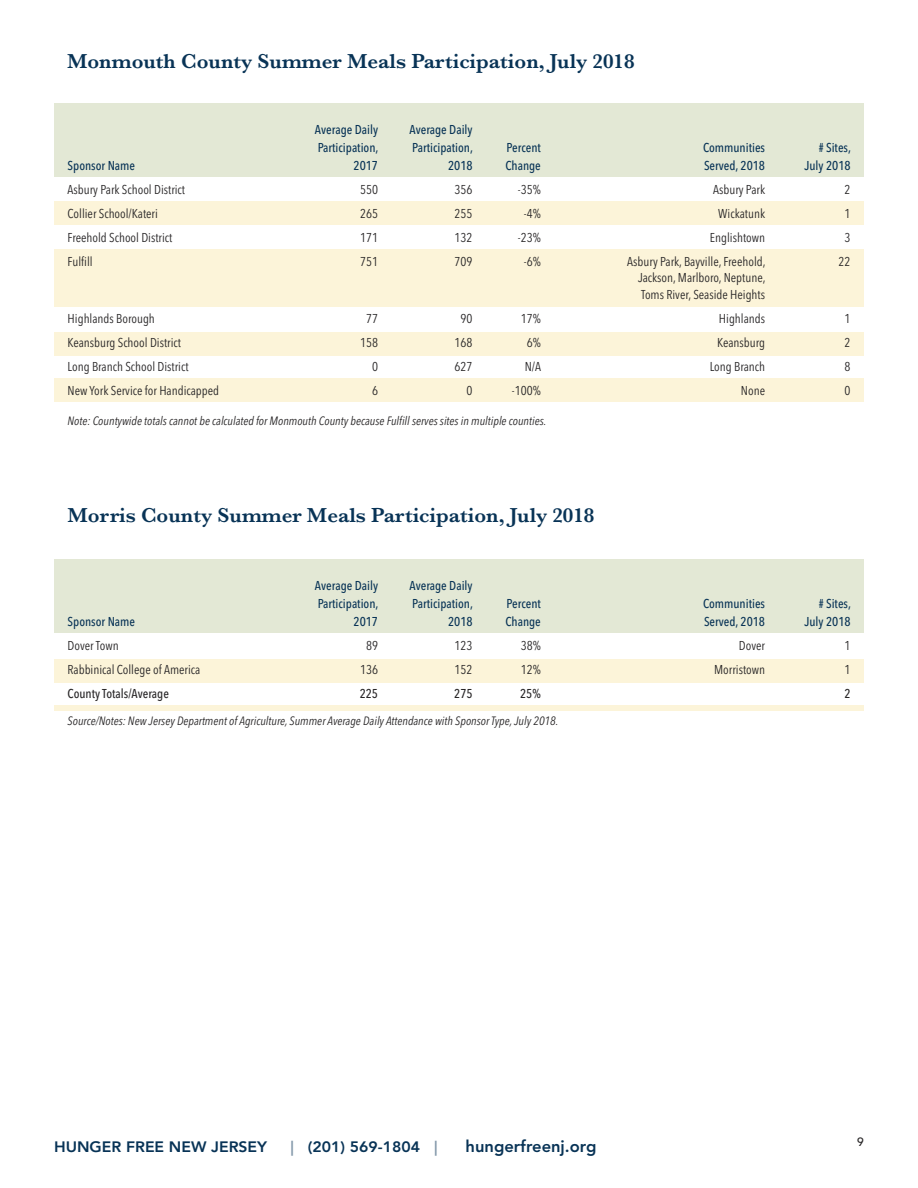
<style>
.page{position:relative;width:918px;height:1188px;background:#fff}
.page>*{position:absolute;margin:0;border:0;box-sizing:border-box;transform-origin:0 0}
.t1{font:600 21px "Baskerville";color:#083356}
.t2{font:800 16.5px "Avenir";color:#083356}
.t3{font:800 15px "Avenir";color:#083356;scale:1.05 1}
.t4{font:12.75px/16.5px "Avenir Next Condensed";color:#272526}
.t5{font:500 12.75px "Avenir Next Condensed";color:#083356}
.t6{font:500 12.75px "Avenir Next Condensed";color:#272526}
.t7{font:italic 12px "Avenir Next Condensed";color:#272526}
.t8{font:500 12px "Avenir";color:#272526}
.s1{color:#8499ab}
</style>
<div class="page">
<div style="left:54px;top:103px;width:810px;height:74px;background:#e3e8d5"></div>
<div style="left:54px;top:201px;width:810px;height:24px;background:#fcf4d9"></div>
<div style="left:54px;top:249px;width:810px;height:58px;background:#fcf4d9"></div>
<div style="left:54px;top:332px;width:810px;height:24px;background:#fcf4d9"></div>
<div style="left:54px;top:378px;width:810px;height:24px;background:#fcf4d9"></div>
<div style="left:54px;top:559px;width:810px;height:74px;background:#e3e8d5"></div>
<div style="left:54px;top:659px;width:810px;height:24px;background:#fcf4d9"></div>
<div style="left:54px;top:705px;width:810px;height:6px;background:#fcf4d9"></div>
<h1 class="t1" style="left:67px;top:47px;width:569px">Monmouth County Summer Meals Participation, July 2018</h1>
<p class="t5" style="left:315px;top:122px;width:65px">Average Daily</p>
<p class="t5" style="left:409px;top:122px;width:65px">Average Daily</p>
<p class="t5" style="left:318px;top:140px;width:62px">Participation,</p>
<p class="t5" style="left:412px;top:140px;width:62px">Participation,</p>
<p class="t5" style="left:507px;top:140px;width:36px">Percent</p>
<p class="t5" style="left:703px;top:140px;width:64px">Communities</p>
<p class="t5" style="left:819px;top:140px;width:34px"># Sites,</p>
<p class="t5" style="left:68px;top:158px;width:69px">Sponsor Name</p>
<p class="t5" style="left:354px;top:158px;width:26px">2017</p>
<p class="t5" style="left:448px;top:158px;width:26px">2018</p>
<p class="t5" style="left:505px;top:158px;width:37px">Change</p>
<p class="t5" style="left:704px;top:158px;width:63px">Served, 2018</p>
<p class="t5" style="left:804px;top:158px;width:48px">July 2018</p>
<p class="t4" style="left:68px;top:180px;width:119px">Asbury Park School District</p>
<p class="t4" style="left:360px;top:180px;width:19px">550</p>
<p class="t4" style="left:455px;top:180px;width:19px">356</p>
<p class="t4" style="left:518px;top:180px;width:24px">-35%</p>
<p class="t4" style="left:713px;top:180px;width:53px">Asbury Park</p>
<p class="t4" style="left:845px;top:180px;width:7px">2</p>
<p class="t4" style="left:68px;top:204px;width:92px">Collier School/Kateri</p>
<p class="t4" style="left:360px;top:204px;width:19px">265</p>
<p class="t4" style="left:455px;top:204px;width:19px">255</p>
<p class="t4" style="left:524px;top:204px;width:18px">-4%</p>
<p class="t4" style="left:718px;top:204px;width:48px">Wickatunk</p>
<p class="t4" style="left:845px;top:204px;width:7px">1</p>
<p class="t4" style="left:68px;top:228px;width:106px">Freehold School District</p>
<p class="t4" style="left:360px;top:228px;width:19px">171</p>
<p class="t4" style="left:455px;top:228px;width:19px">132</p>
<p class="t4" style="left:518px;top:228px;width:24px">-23%</p>
<p class="t4" style="left:710px;top:228px;width:57px">Englishtown</p>
<p class="t4" style="left:845px;top:228px;width:7px">3</p>
<p class="t4" style="left:68px;top:252px;width:26px">Fulfill</p>
<p class="t4" style="left:360px;top:252px;width:19px">751</p>
<p class="t4" style="left:455px;top:252px;width:19px">709</p>
<p class="t4" style="left:524px;top:252px;width:18px">-6%</p>
<p class="t4" style="left:627px;top:252px;width:140px">Asbury Park, Bayville,Freehold,</p>
<p class="t4" style="left:839px;top:252px;width:13px">22</p>
<p class="t4" style="left:638px;top:269px;width:129px">Jackson, Marlboro, Neptune,<br>Toms River, Seaside Heights</p>
<p class="t4" style="left:68px;top:309px;width:89px">Highlands Borough</p>
<p class="t4" style="left:366px;top:309px;width:13px">77</p>
<p class="t4" style="left:461px;top:309px;width:13px">90</p>
<p class="t4" style="left:521px;top:309px;width:22px">17%</p>
<p class="t4" style="left:719px;top:309px;width:48px">Highlands</p>
<p class="t4" style="left:845px;top:309px;width:7px">1</p>
<p class="t4" style="left:68px;top:333px;width:115px">Keansburg School District</p>
<p class="t4" style="left:360px;top:333px;width:19px">158</p>
<p class="t4" style="left:455px;top:333px;width:19px">168</p>
<p class="t4" style="left:527px;top:333px;width:16px">6%</p>
<p class="t4" style="left:717px;top:333px;width:49px">Keansburg</p>
<p class="t4" style="left:845px;top:333px;width:7px">2</p>
<p class="t4" style="left:68px;top:357px;width:122px">Long Branch School District</p>
<p class="t4" style="left:372px;top:357px;width:7px">0</p>
<p class="t4" style="left:455px;top:357px;width:19px">627</p>
<p class="t4" style="left:525px;top:357px;width:18px">N/A</p>
<p class="t4" style="left:710px;top:357px;width:57px">Long Branch</p>
<p class="t4" style="left:845px;top:357px;width:7px">8</p>
<p class="t4" style="left:68px;top:381px;width:153px">New York Service for Handicapped</p>
<p class="t4" style="left:372px;top:381px;width:7px">6</p>
<p class="t4" style="left:467px;top:381px;width:7px">0</p>
<p class="t4" style="left:512px;top:381px;width:30px">-100%</p>
<p class="t4" style="left:741px;top:381px;width:26px">None</p>
<p class="t4" style="left:845px;top:381px;width:7px">0</p>
<p class="t7" style="left:68px;top:413px;width:480px">Note: Countywide totals cannot be calculated for Monmouth County because Fulfill serves sites in multiple counties.</p>
<h1 class="t1" style="left:68px;top:501px;width:528px">Morris County Summer Meals Participation, July 2018</h1>
<p class="t5" style="left:315px;top:577px;width:65px">Average Daily</p>
<p class="t5" style="left:409px;top:577px;width:65px">Average Daily</p>
<p class="t5" style="left:318px;top:595px;width:62px">Participation,</p>
<p class="t5" style="left:412px;top:595px;width:62px">Participation,</p>
<p class="t5" style="left:507px;top:595px;width:36px">Percent</p>
<p class="t5" style="left:703px;top:595px;width:64px">Communities</p>
<p class="t5" style="left:819px;top:595px;width:34px"># Sites,</p>
<p class="t5" style="left:68px;top:613px;width:69px">Sponsor Name</p>
<p class="t5" style="left:354px;top:613px;width:26px">2017</p>
<p class="t5" style="left:448px;top:613px;width:26px">2018</p>
<p class="t5" style="left:505px;top:613px;width:37px">Change</p>
<p class="t5" style="left:704px;top:613px;width:63px">Served, 2018</p>
<p class="t5" style="left:804px;top:613px;width:48px">July 2018</p>
<p class="t4" style="left:68px;top:636px;width:53px">Dover Town</p>
<p class="t4" style="left:366px;top:636px;width:13px">89</p>
<p class="t4" style="left:455px;top:636px;width:19px">123</p>
<p class="t4" style="left:521px;top:636px;width:22px">38%</p>
<p class="t4" style="left:739px;top:636px;width:28px">Dover</p>
<p class="t4" style="left:845px;top:636px;width:7px">1</p>
<p class="t4" style="left:68px;top:660px;width:134px">Rabbinical College of America</p>
<p class="t4" style="left:360px;top:660px;width:19px">136</p>
<p class="t4" style="left:455px;top:660px;width:19px">152</p>
<p class="t4" style="left:521px;top:660px;width:22px">12%</p>
<p class="t4" style="left:714px;top:660px;width:52px">Morristown</p>
<p class="t4" style="left:845px;top:660px;width:7px">1</p>
<p class="t6" style="left:68px;top:685px;width:103px">County Totals/Average</p>
<p class="t6" style="left:360px;top:685px;width:20px">225</p>
<p class="t6" style="left:454px;top:685px;width:20px">275</p>
<p class="t6" style="left:520px;top:685px;width:22px">25%</p>
<p class="t6" style="left:844px;top:685px;width:8px">2</p>
<p class="t7" style="left:68px;top:713px;width:492px">Source/Notes: New Jersey Department of Agriculture, Summer Average Daily Attendance with Sponsor Type,July 2018.</p>
<p class="t3" style="left:54px;top:1135px;width:205px">HUNGER FREE NEW JERSEY</p>
<p class="t3" style="left:291px;top:1135px;width:142px"><span class="s1">|</span> (201) 569-1804 <span class="s1">|</span></p>
<p class="t2" style="left:466px;top:1133px;width:132px">hungerfreenj.org</p>
<p class="t8" style="left:857px;top:1131px;width:8px">9</p>
</div>
